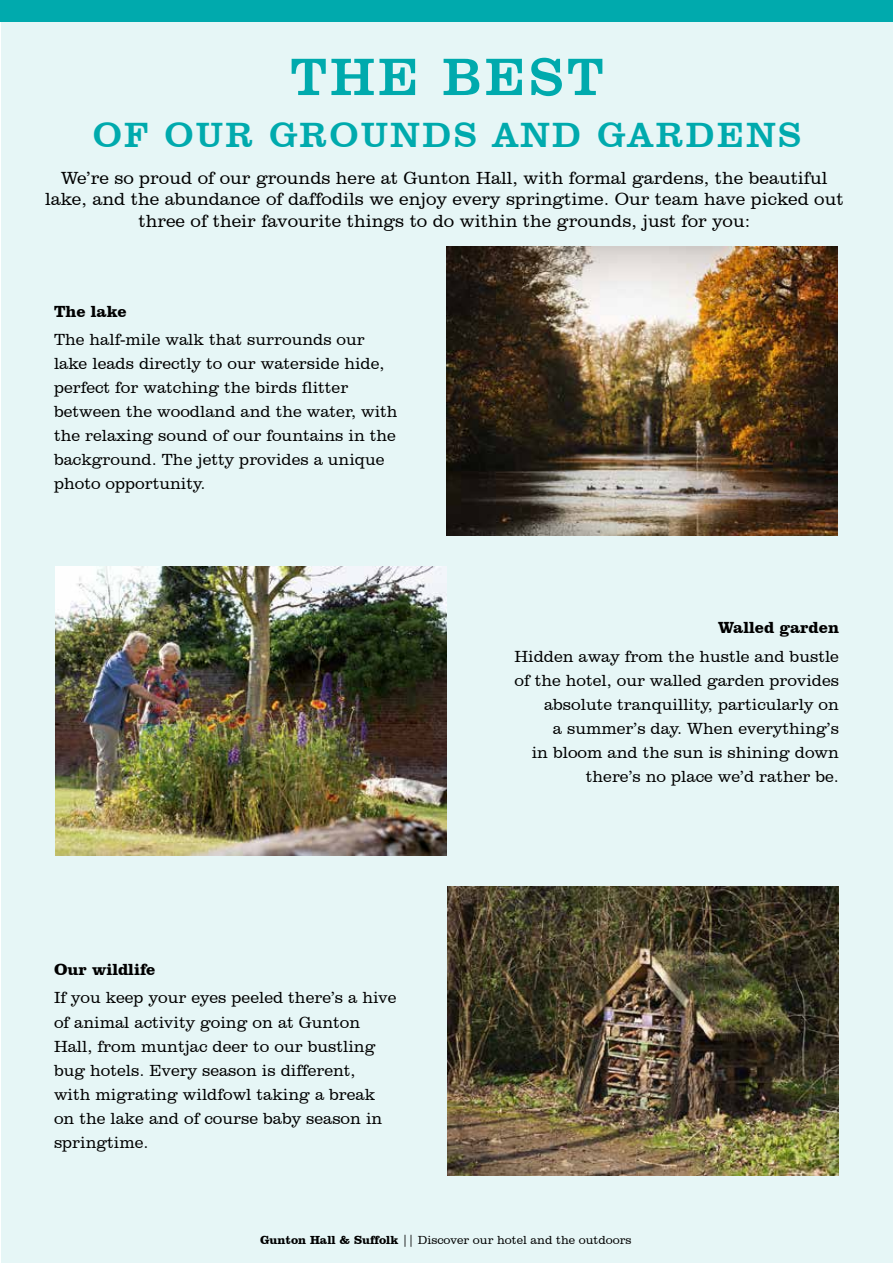
<style>
.page{position:relative;width:893px;height:1263px;background:#fff}
.page>*{position:absolute;margin:0;border:0;box-sizing:border-box;transform-origin:0 0}
.t1{font:54px "Clarendon BT";letter-spacing:.06em;color:#00aaad}
.t2{font:36px "Clarendon BT";letter-spacing:.06em;color:#00aaad}
.t3{font:300 18px/21.6px "Clarendon BT";color:#000;text-align:center}
.t4{font:300 16.5px/24px "Clarendon BT";color:#000}
.t5{font:700 16.5px "Clarendon BT";color:#000}
.t6{font:300 12px "Clarendon BT";color:#000}
.s1{font-weight:700}
</style>
<div class="page">
<div style="left:1px;top:0;width:892px;height:1263px;background:#e6f6f6"></div>
<div style="left:1px;top:0;width:892px;height:21px;background:#00aaad"></div>
<img style="left:446px;top:247px;width:392px;height:289px">
<img style="left:448px;top:886px;width:391px;height:290px">
<img style="left:55px;top:567px;width:391px;height:289px">
<h1 class="t1" style="left:290px;top:43px;width:315px">THE BEST</h1>
<h2 class="t2" style="left:93px;top:112px;width:710px">OF OUR GROUNDS AND GARDENS</h2>
<p class="t3" style="left:45px;top:167px;width:800px">We’re so proud of our grounds here at Gunton Hall, with formal gardens, the beautiful lake, and the abundance of daffodils we enjoy every springtime. Our team have picked out three of their favourite things to do within the grounds, just for you:</p>
<p class="t5" style="left:54px;top:301px;width:74px">The lake</p>
<p class="t4" style="left:54px;top:327px;width:345px">The half-mile walk that surrounds our lake leads directly to our waterside hide, perfect for watching the birds flitter between the woodland and the water, with the relaxing sound of our fountains in the background. The jetty provides a unique photo opportunity.</p>
<p class="t5" style="left:54px;top:959px;width:103px">Our wildlife</p>
<p class="t4" style="left:54px;top:986px;width:344px">If you keep your eyes peeled there’s a hive of animal activity going on at Gunton Hall, from muntjac deer to our bustling bug hotels. Every season is different,<br>with migrating wildfowl taking a break on the lake and of course baby season in springtime.</p>
<p class="t5" style="left:718px;top:618px;width:122px">Walled garden</p>
<p class="t4" style="left:514px;top:644px;width:326px;text-align:right">Hidden away from the hustle and bustle of the hotel, our walled garden provides absolute tranquillity, particularly on<br>a summer’s day. When everything’s<br>in bloom and the sun is shining down there’s no place we’d rather be.</p>
<p class="t6" style="left:260px;top:1232px;width:373px"><span class="s1">Gunton Hall &amp; Suffolk</span> || Discover our hotel and the outdoors</p>
</div>
